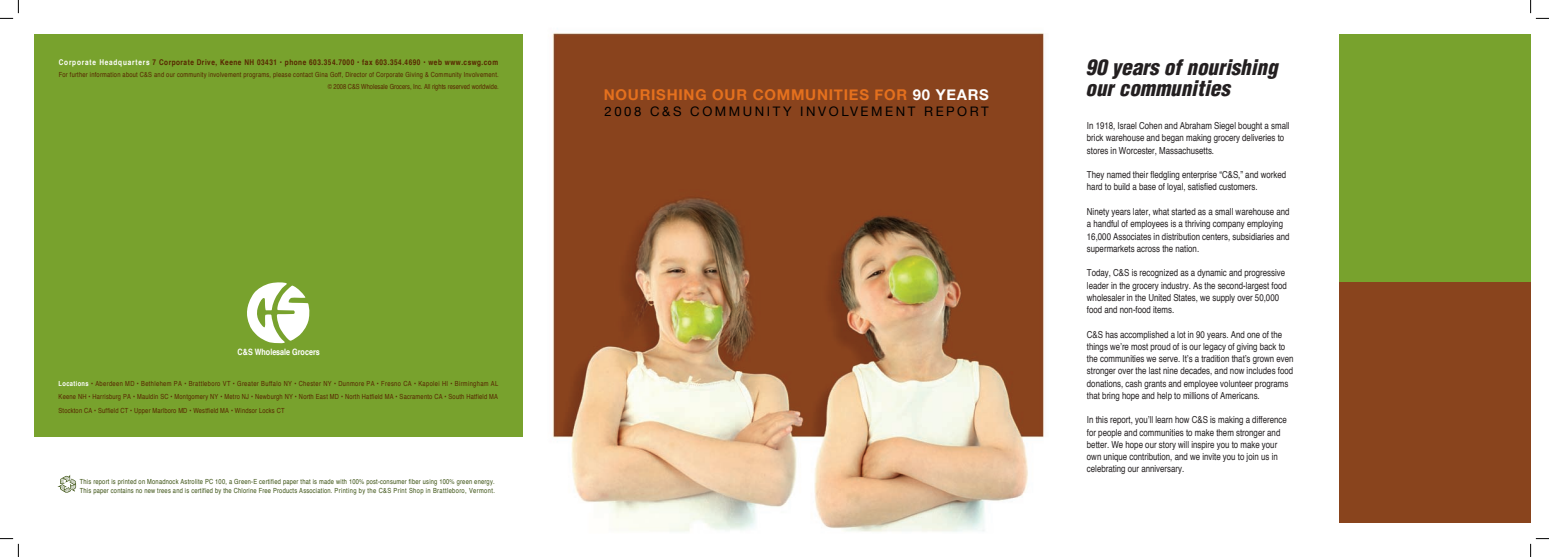
<style>
.page{position:relative;width:1549px;height:557px;background:#fff}
.page>*{position:absolute;margin:0;border:0;box-sizing:border-box;transform-origin:0 0}
.t1{font:italic 900 condensed 21px/21px "Helvetica";color:#231f20}
.t2{font:700 14.88px "Helvetica Neue";letter-spacing:.05em;color:#e4701e}
.t3{font:13.12px "Helvetica Neue";letter-spacing:.195em;color:#010101}
.t4{font:condensed 9.62px/12.2px "Helvetica";color:#231f20}
.t5{font:700 condensed 8.75px "Helvetica";color:#fff}
.t6{font:700 condensed 7.88px "Helvetica";letter-spacing:.065em;color:#572500}
.t7{font:condensed 7px/13.1px "Helvetica";letter-spacing:.03em;color:#572500;text-align:justify}
.t8{font:condensed 7px/8.4px "Helvetica";letter-spacing:.03em;color:#3c5213}
.t9{font:condensed 7px "Helvetica";color:#572500}
.s1{color:#fff}
.s2{font-weight:700;color:#fff}
</style>
<div class="page">
<img style="left:552px;top:32px;width:492px;height:500px">
<div style="left:34px;top:34px;width:488px;height:402px;background:#78a22d"></div>
<svg style="left:57px;top:475px;width:19px;height:17px"></svg>
<svg style="left:247px;top:282px;width:62px;height:61px"></svg>
<div style="left:1339px;top:34px;width:191px;height:248px;background:#78a22d"></div>
<div style="left:1339px;top:282px;width:191px;height:240px;background:#89441d"></div>
<svg style="left:0;top:0;width:19px;height:19px"></svg>
<svg style="left:0;top:538px;width:19px;height:18px"></svg>
<svg style="left:1530px;top:0;width:19px;height:19px"></svg>
<svg style="left:1530px;top:538px;width:19px;height:18px"></svg>
<p class="t6" style="left:59px;top:57px;width:441px"><span class="s1">Corporate Headquarters</span> 7 Corporate Drive, Keene NH 03431 • phone 603.354.7000 • fax 603.354.4690 • web www.cswg.com</p>
<p class="t9" style="left:328px;top:82px;width:173px">© 2008 C&amp;S Wholesale Grocers, Inc. All rights reserved worldwide.</p>
<p class="t7" style="left:59px;top:68px;width:441px">For further information about C&amp;S and our community involvement programs, please contact Gina Goff, Director of Corporate Giving &amp; Community Involvement.</p>
<p class="t5" style="left:238px;top:346px;width:84px">C&amp;S Wholesale Grocers</p>
<p class="t7" style="left:59px;top:377px;width:441px"><span class="s2">Locations</span> • Aberdeen MD • Bethlehem PA • Brattleboro VT • Greater Buffalo NY • Chester NY • Dunmore PA • Fresno CA • Kapolei HI • Birmingham AL Keene NH • Harrisburg PA • Mauldin SC • Montgomery NY • Metro NJ • Newburgh NY • North East MD • North Hatfield MA • Sacramento CA • South Hatfield MA Stockton CA • Suffield CT • Upper Marlboro MD • Westfield MA • Windsor Locks CT</p>
<p class="t8" style="left:80px;top:477px;width:417px">This report is printed on Monadnock Astrolite PC 100, a Green-E certified paper that is made with 100% post-consumer fiber using 100% green energy.<br>This paper contains no new trees and is certified by the Chlorine Free Products Association. Printing by the C&amp;S Print Shop in Brattleboro, Vermont.</p>
<h2 class="t2" style="left:604px;top:86px;width:386px">NOURISHING OUR COMMUNITIES FOR <span class="s1">90 YEARS</span></h2>
<h3 class="t3" style="left:604px;top:103px;width:386px">2008 C&amp;S COMMUNITY INVOLVEMENT REPORT</h3>
<h1 class="t1" style="left:1085px;top:56px;width:193px">90 years of nourishing our communities</h1>
<p class="t4" style="left:1087px;top:119px;width:204px">In 1918, Israel Cohen and Abraham Siegel bought a small brick warehouse and began making grocery deliveries to stores in Worcester, Massachusetts.</p>
<p class="t4" style="left:1087px;top:168px;width:201px">They named their fledgling enterprise “C&amp;S,” and worked hard to build a base of loyal, satisfied customers.</p>
<p class="t4" style="left:1087px;top:205px;width:204px">Ninety years later, what started as a small warehouse and a handful of employees is a thriving company employing 16,000 Associates in distribution centers, subsidiaries and supermarkets across the nation.</p>
<p class="t4" style="left:1087px;top:266px;width:202px">Today, C&amp;S is recognized as a dynamic and progressive leader in the grocery industry. As the second-largest food wholesaler in the United States, we supply over 50,000 food and non-food items.</p>
<p class="t4" style="left:1087px;top:328px;width:208px">C&amp;S has accomplished a lot in 90 years. And one of the things we’re most proud of is our legacy of giving back to the communities we serve. It’s a tradition that’s grown even stronger over the last nine decades, and now includes food donations, cash grants and employee volunteer programs that bring hope and help to millions of Americans.</p>
<p class="t4" style="left:1087px;top:413px;width:202px">In this report, you’ll learn how C&amp;S is making a difference for people and communities to make them stronger and better. We hope our story will inspire you to make your own unique contribution, and we invite you to join us in celebrating our anniversary.</p>
</div>
